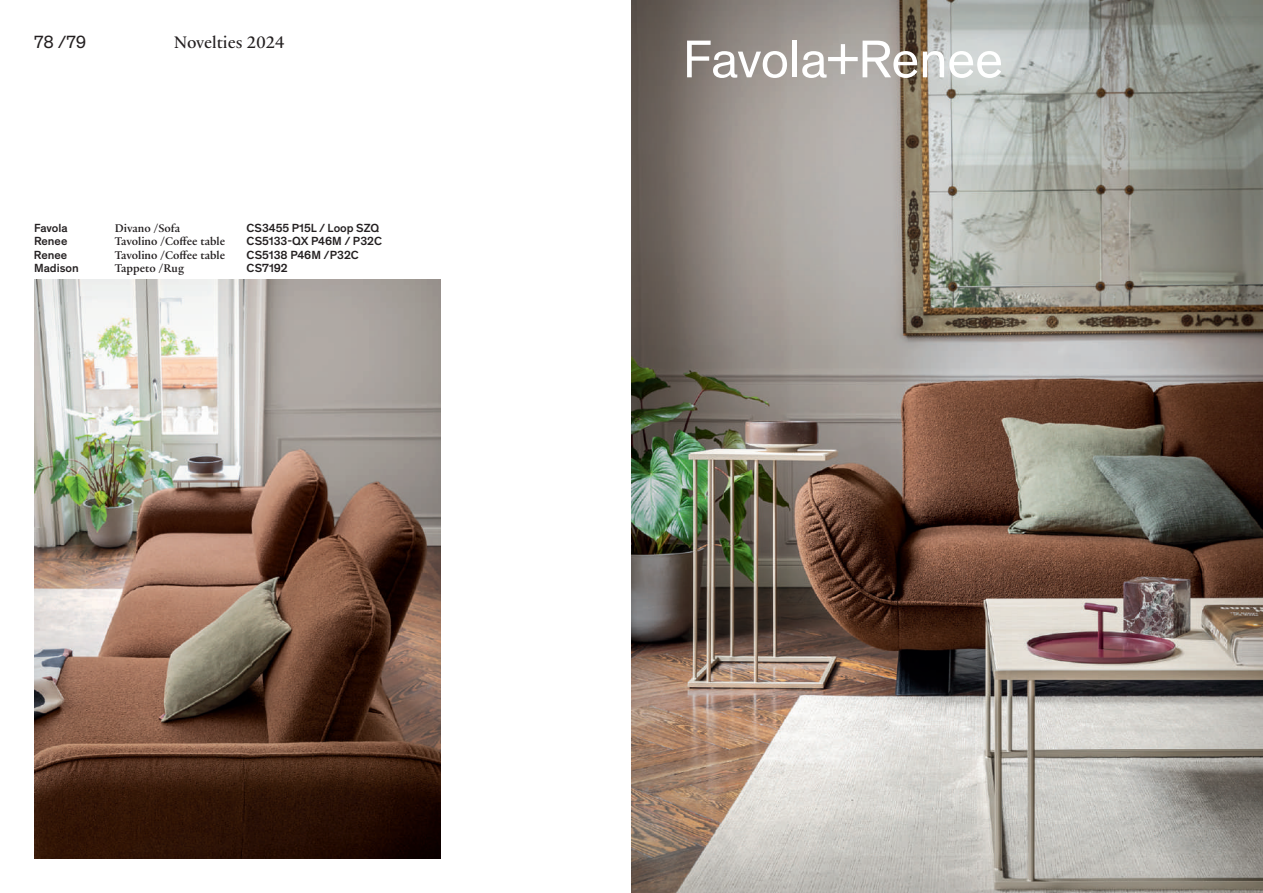
<style>
.page{position:relative;width:1263px;height:893px;background:#fff}
.page>*{position:absolute;margin:0;border:0;box-sizing:border-box;transform-origin:0 0}
.t1{font:54px "Theinhardt";letter-spacing:-.01em;color:#fff}
.t2{font:18px "Practice";color:#231f20}
.t3{font:18px "Theinhardt";color:#231f20}
.t4{font:500 12px "Theinhardt";color:#231f20}
.t5{font:600 12px "Practice";color:#231f20}
</style>
<div class="page">
<img style="left:631px;top:0;width:632px;height:893px">
<img style="left:34px;top:280px;width:407px;height:579px">
<h2 class="t3" style="left:34px;top:30px;width:54px">78 /79</h2>
<h2 class="t2" style="left:174px;top:30px;width:112px">Novelties 2024</h2>
<p class="t4" style="left:34px;top:219px;width:35px">Favola</p>
<p class="t5" style="left:115px;top:219px;width:67px">Divano /Sofa</p>
<p class="t4" style="left:247px;top:219px;width:134px">CS3455 P15L / Loop SZQ</p>
<p class="t4" style="left:34px;top:232px;width:35px">Renee</p>
<p class="t5" style="left:115px;top:233px;width:112px">Tavolino /Coffee table</p>
<p class="t4" style="left:247px;top:232px;width:137px">CS5133-QX P46M / P32C</p>
<p class="t4" style="left:34px;top:246px;width:35px">Renee</p>
<p class="t5" style="left:115px;top:246px;width:112px">Tavolino /Coffee table</p>
<p class="t4" style="left:247px;top:246px;width:114px">CS5138 P46M /P32C</p>
<p class="t4" style="left:34px;top:259px;width:46px">Madison</p>
<p class="t5" style="left:115px;top:260px;width:71px">Tappeto /Rug</p>
<p class="t4" style="left:247px;top:259px;width:43px">CS7192</p>
<h1 class="t1" style="left:682px;top:21px;width:322px">Favola+Renee</h1>
</div>
